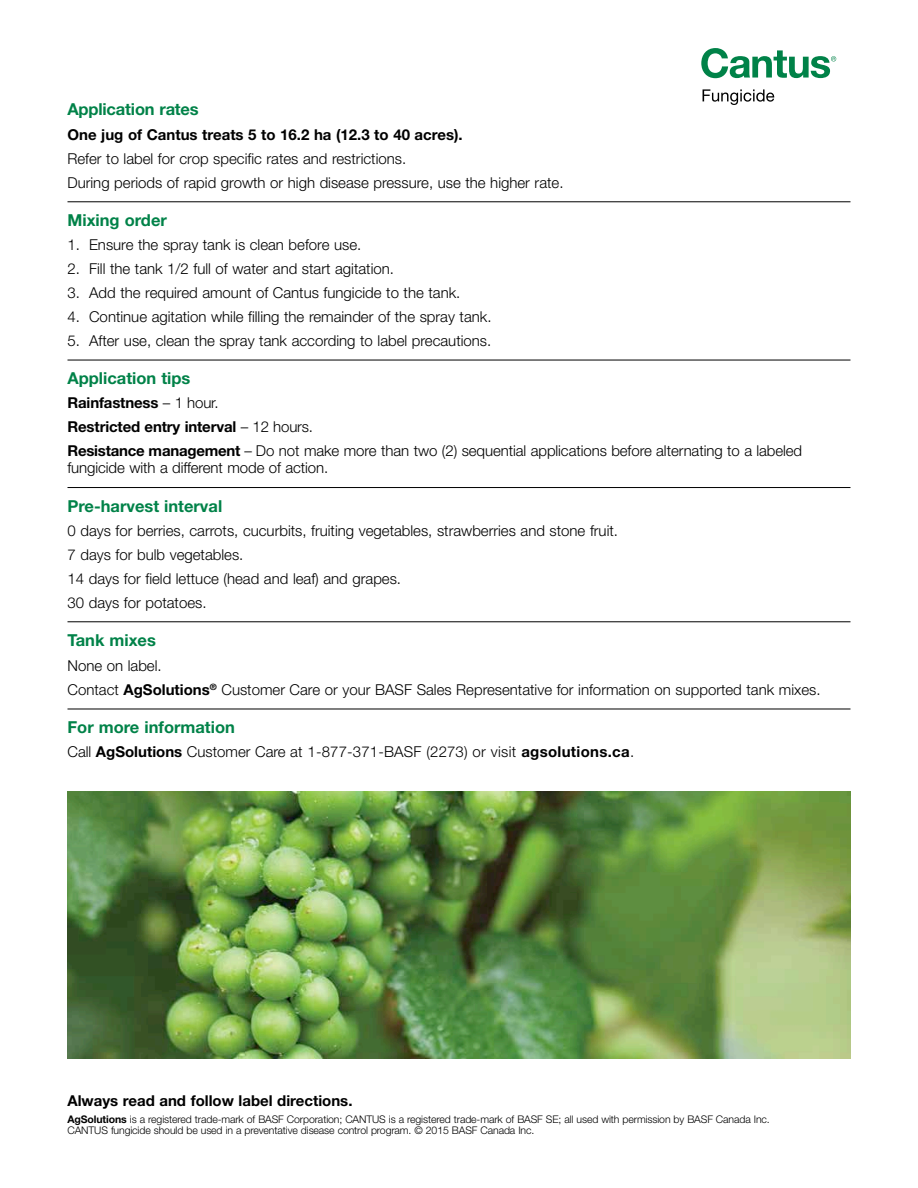
<style>
.page{position:relative;width:918px;height:1188px;background:#fff}
.page>*{position:absolute;margin:0;border:0;box-sizing:border-box;transform-origin:0 0}
.t1{font:700 16.5px "Helvetica Neue LT Std";color:#008248}
.t2{font:300 15px/24px "Helvetica Neue LT Std";color:#000}
.t3{font:700 15px "Helvetica Neue LT Std";color:#000}
.t4{font:300 10.5px/11.2px "Helvetica Neue LT Std";letter-spacing:-.01em;color:#000}
.s1{font-weight:700}
</style>
<div class="page">
<svg style="left:703px;top:89px;width:71px;height:16px"></svg>
<svg style="left:701px;top:48px;width:135px;height:30px"></svg>
<hr style="left:68px;top:201px;width:782px;height:1px;background:#000">
<hr style="left:68px;top:360px;width:782px;height:1px;background:#000">
<hr style="left:68px;top:487px;width:782px;height:1px;background:#000">
<hr style="left:68px;top:621px;width:782px;height:1px;background:#000">
<hr style="left:68px;top:709px;width:782px;height:1px;background:#000">
<img style="left:68px;top:791px;width:782px;height:268px">
<p class="t1" style="left:68px;top:99px;width:133px">Application rates</p>
<p class="t3" style="left:68px;top:125px;width:397px">One jug of Cantus treats 5 to 16.2 ha (12.3 to 40 acres).</p>
<p class="t2" style="left:68px;top:146px;width:498px">Refer to label for crop specific rates and restrictions.<br>During periods of rapid growth or high disease pressure, use the higher rate.</p>
<p class="t1" style="left:68px;top:210px;width:101px">Mixing order</p>
<p class="t2" style="left:68px;top:232px;width:295px">1. Ensure the spray tank is clean before use.</p>
<p class="t2" style="left:68px;top:256px;width:328px">2. Fill the tank 1/2 full of water and start agitation.</p>
<p class="t2" style="left:68px;top:280px;width:394px">3. Add the required amount of Cantus fungicide to the tank.</p>
<p class="t2" style="left:68px;top:304px;width:426px">4. Continue agitation while filling the remainder of the spray tank.</p>
<p class="t2" style="left:68px;top:328px;width:425px">5. After use, clean the spray tank according to label precautions.</p>
<p class="t1" style="left:68px;top:368px;width:124px">Application tips</p>
<p class="t2" style="left:68px;top:391px;width:736px"><span class="s1">Rainfastness</span> – 1 hour.<br><span class="s1">Restricted entry interval</span> – 12 hours.<br><span class="s1">Resistance management</span> – Do not make more than two (2) sequential applications before alternating to a labeled</p>
<p class="t2" style="left:68px;top:456px;width:262px">fungicide with a different mode of action.</p>
<p class="t1" style="left:68px;top:496px;width:156px">Pre-harvest interval</p>
<p class="t2" style="left:68px;top:518px;width:552px">0 days for berries, carrots, cucurbits, fruiting vegetables, strawberries and stone fruit.<br>7 days for bulb vegetables.<br>14 days for field lettuce (head and leaf) and grapes.<br>30 days for potatoes.</p>
<p class="t1" style="left:68px;top:630px;width:90px">Tank mixes</p>
<p class="t2" style="left:68px;top:653px;width:755px;line-height:24.8px">None on label.<br>Contact <span class="s1">AgSolutions</span><sup>®</sup> Customer Care or your BASF Sales Representative for information on supported tank mixes.</p>
<p class="t1" style="left:68px;top:717px;width:169px">For more information</p>
<p class="t2" style="left:68px;top:739px;width:568px">Call <span class="s1">AgSolutions</span> Customer Care at 1-877-371-BASF (2273) or visit <span class="s1">agsolutions.ca</span>.</p>
<p class="t3" style="left:68px;top:1091px;width:287px">Always read and follow label directions.</p>
<p class="t4" style="left:68px;top:1113px;width:704px"><span class="s1">AgSolutions</span> is a registered trade-mark of BASF Corporation; CANTUS is a registered trade-mark of BASF SE; all used with permission by BASF Canada Inc.<br>CANTUS fungicide should be used in a preventative disease control program. © 2015 BASF Canada Inc.</p>
</div>
